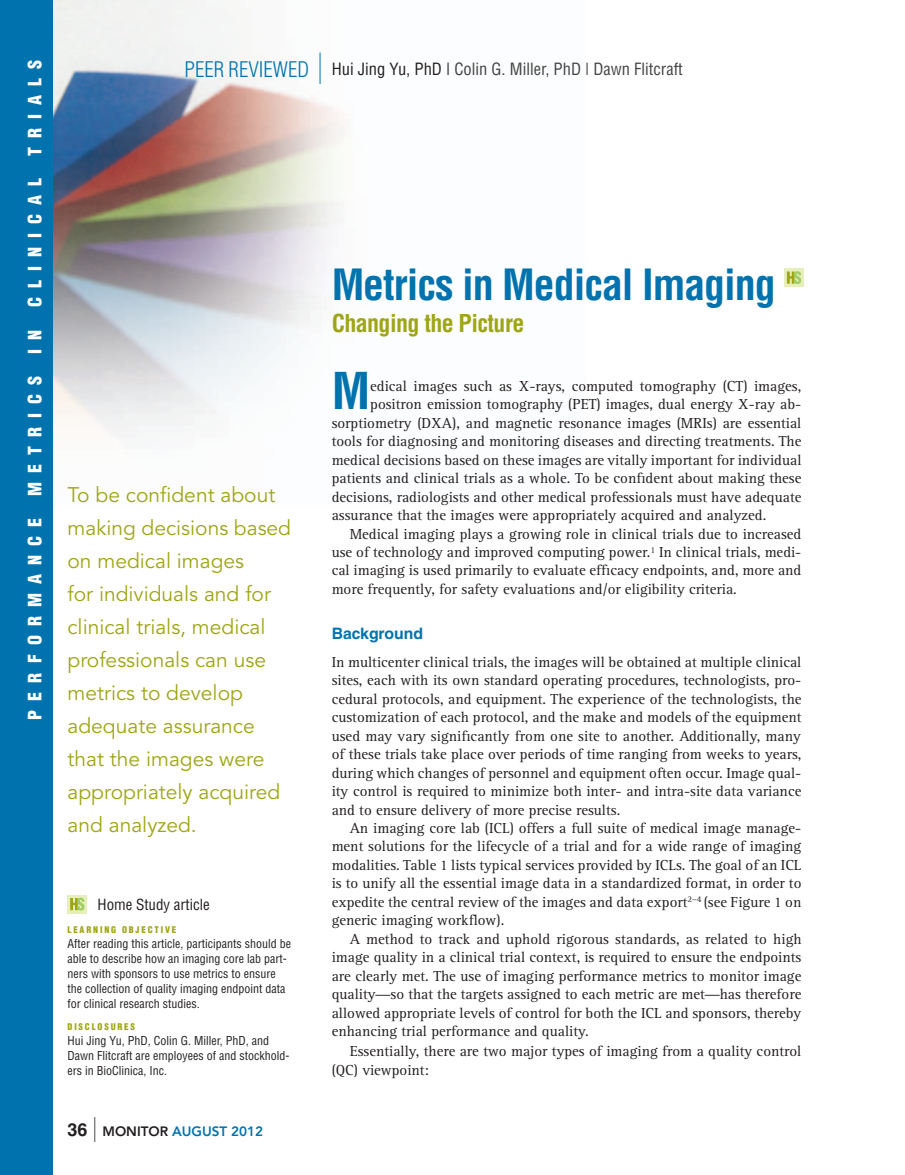
<style>
.page{position:relative;width:905px;height:1175px;background:#fff}
.page>*{position:absolute;margin:0;border:0;box-sizing:border-box;transform-origin:0 0}
.t1{font:700 condensed 49.5px "Helvetica";color:#0073ae}
.t2{font:700 condensed 42px "Helvetica";letter-spacing:-.025em;color:#0073ae}
.t3{font:700 condensed 24px "Helvetica";letter-spacing:-.025em;color:#9ea615}
.t4{font:21px/33px "Avenir";color:#9ea615}
.t5{font:300 condensed 21px "Helvetica";color:#0073ae}
.t6{font:900 condensed 18px "Helvetica";letter-spacing:.5em;color:#fff}
.t7{font:condensed 16.5px "Helvetica";color:#424242}
.t8{font:700 15.75px "Helvetica";color:#0073ae}
.t9{font:15px/18.5px "Rotis Serif";color:#231f20;text-align:justify}
.t10{font:condensed 15px "Helvetica";color:#231f20}
.t11{font:800 13.5px "Avenir";color:#0073ae}
.t12{font:condensed 12px/15px "Helvetica";color:#231f20}
.t13{font:900 condensed 9px "Helvetica";letter-spacing:.2em;color:#9ea615}
.s1{color:#231f20}
.s2{font-family:"Helvetica";font-weight:700;font-size:18px;color:#231f20}
.s3{font-family:"Palatino"}
</style>
<div class="page">
<img style="left:52px;top:0;width:291px;height:507px">
<hr style="left:320px;top:52px;width:1px;height:32px;background:#0073ae">
<div style="left:0;top:0;width:52px;height:1174px;background:#0073ae"></div>
<div style="left:784px;top:268px;width:19px;height:18px;background:#e6eebc"></div>
<svg style="left:786px;top:271px;width:15px;height:13px"></svg>
<svg style="left:68px;top:895px;width:19px;height:18px"></svg>
<svg style="left:70px;top:897px;width:14px;height:13px"></svg>
<p class="t6" style="left:24px;top:719px;width:661px;rotate:-90deg">PERFORMANCE METRICS IN CLINICAL TRIALS</p>
<h3 class="t5" style="left:184px;top:57px;width:126px">PEER REVIEWED</h3>
<p class="t7" style="left:332px;top:59px;width:353px"><span class="s1">Hui Jing Yu, PhD |</span> Colin G. Miller, PhD | Dawn Flitcraft</p>
<h3 class="t4" style="left:68px;top:479px;width:225px">To be confident about making decisions based on medical images<br>for individuals and for clinical trials, medical professionals can use metrics to develop adequate assurance that the images were appropriately acquired and analyzed.</h3>
<p class="t10" style="left:98px;top:895px;width:114px">Home Study article</p>
<p class="t13" style="left:68px;top:923px;width:110px">LEARNING OBJECTIVE</p>
<p class="t12" style="left:68px;top:935px;width:225px">After reading this article, participants should be able to describe how an imaging core lab part&shy;ners with sponsors to use metrics to ensure the collection of quality imaging endpoint data for clinical research studies.</p>
<p class="t13" style="left:68px;top:1021px;width:69px">DISCLOSURES</p>
<p class="t12" style="left:68px;top:1033px;width:223px">Hui Jing Yu, PhD, Colin G. Miller, PhD, and<br>Dawn Flitcraft are employees of and stockhold&shy;ers in BioClinica, Inc.</p>
<p class="t11" style="left:68px;top:1122px;width:197px"><span class="s2">36</span> <span class="s1">MONITOR</span> AUGUST 2012</p>
<h2 class="t2" style="left:332px;top:259px;width:445px">Metrics in Medical Imaging</h2>
<h3 class="t3" style="left:332px;top:308px;width:194px">Changing the Picture</h3>
<h1 class="t1" style="left:332px;top:361px;width:40px">M</h1>
<p class="t9" style="left:370px;top:377px;width:432px">edical images such as X-rays, computed tomography (CT) images,</p>
<p class="t9" style="left:370px;top:395px;width:432px">positron emission tomography (PET) images, dual energy X-ray ab-</p>
<p class="t9" style="left:332px;top:414px;width:471px">sorptiometry (DXA), and magnetic resonance images (MRIs) are essential</p>
<p class="t9" style="left:332px;top:432px;width:471px">tools for diagnosing and monitoring diseases and directing treatments. The</p>
<p class="t9" style="left:332px;top:451px;width:471px">medical decisions based on these images are vitally important for individual</p>
<p class="t9" style="left:332px;top:469px;width:471px">patients and clinical trials as a whole. To be confident about making these</p>
<p class="t9" style="left:332px;top:488px;width:471px">decisions, radiologists and other medical professionals must have adequate</p>
<p class="t9" style="left:332px;top:506px;width:436px">assurance that the images were appropriately acquired and analyzed.</p>
<p class="t9" style="left:350px;top:525px;width:453px">Medical imaging plays a growing role in clinical trials due to increased</p>
<p class="t9" style="left:332px;top:543px;width:471px">use of technology and improved computing power.<sup>1</sup> In clinical trials, medi-</p>
<p class="t9" style="left:331px;top:561px;width:471px">cal imaging is used primarily to evaluate efficacy endpoints, and, more and</p>
<p class="t9" style="left:331px;top:580px;width:406px">more frequently, for safety evaluations and/or eligibility criteria.</p>
<p class="t8" style="left:332px;top:624px;width:93px">Background</p>
<p class="t9" style="left:332px;top:653px;width:471px">In multicenter clinical trials, the images will be obtained at multiple clinical sites, each with its own standard operating procedures, technologists, pro&shy;cedural protocols, and equipment. The experience of the technologists, the customization of each protocol, and the make and models of the equipment used may vary significantly from one site to another. Additionally, many of these trials take place over periods of time ranging from weeks to years, during which changes of personnel and equipment often occur. Image qual&shy;ity control is required to minimize both inter- and intra-site data variance and to ensure delivery of more precise results.</p>
<p class="t9" style="left:331px;top:819px;width:471px;text-indent:18px">An imaging core lab (ICL) offers a full suite of medical image manage&shy;ment solutions for the lifecycle of a trial and for a wide range of imaging modalities. Table 1 lists typical services provided by ICLs. The goal of an ICL is to unify all the essential image data in a standardized format, in order to expedite the central review of the images and data export<sup>2–4</sup> (see Figure 1 on generic imaging workflow).</p>
<p class="t9" style="left:331px;top:930px;width:471px;text-indent:18px">A method to track and uphold rigorous standards, as related to high image quality in a clinical trial context, is required to ensure the endpoints are clearly met. The use of imaging performance metrics to monitor image quality<span class="s3">—</span>so that the targets assigned to each metric are met<span class="s3">—</span>has therefore allowed appropriate levels of control for both the ICL and sponsors, thereby enhancing trial performance and quality.</p>
<p class="t9" style="left:331px;top:1041px;width:471px;line-height:19.5px;text-indent:18px">Essentially, there are two major types of imaging from a quality control (QC) viewpoint:</p>
</div>
